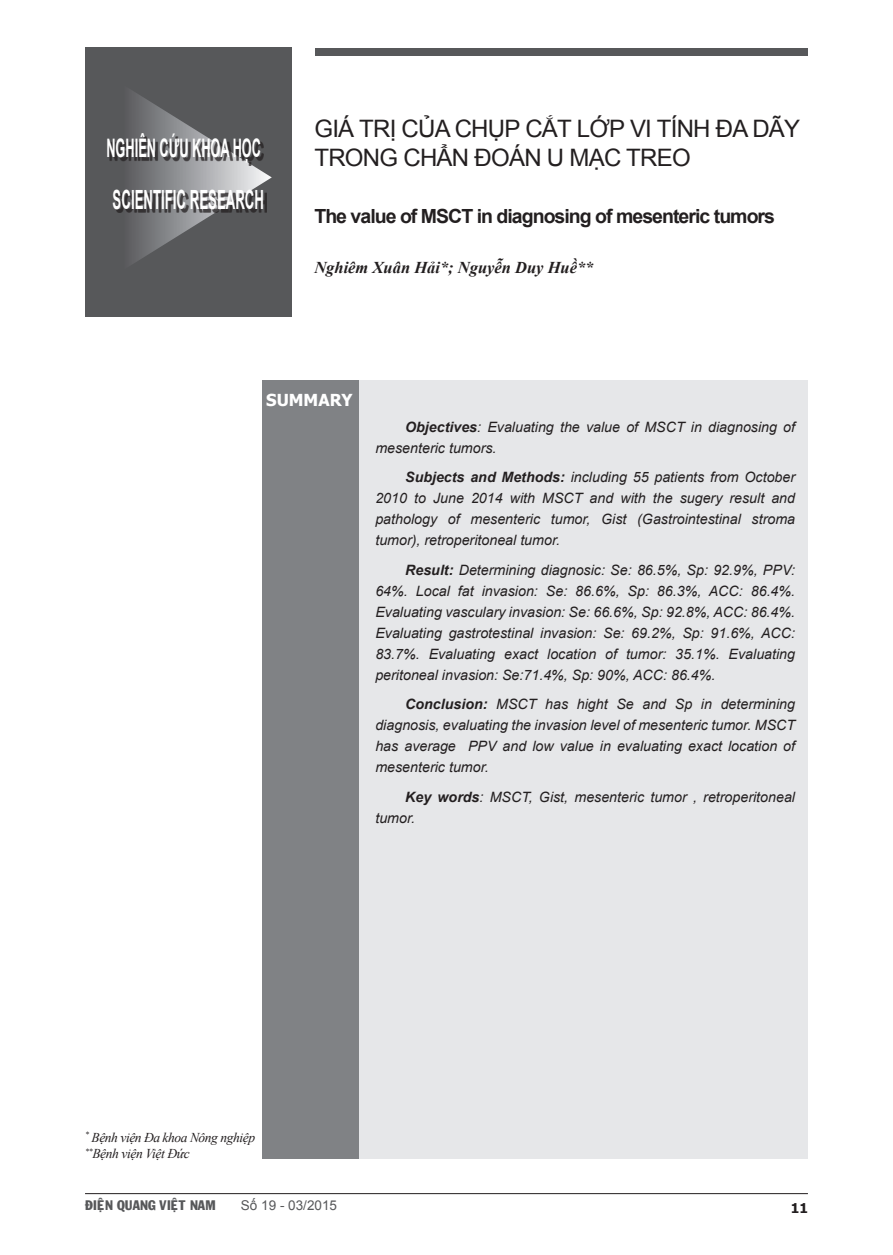
<style>
.page{position:relative;width:893px;height:1255px;background:#fff}
.page>*{position:absolute;margin:0;border:0;box-sizing:border-box;transform-origin:0 0}
.t1{font:700 26.4px "Arial";color:#fff;scale:.5 1}
.t2{font:700 25.5px "Arial";color:#fff;scale:.5 1}
.tit_bai{font:24px/28.8px "Arial";letter-spacing:-.03em;color:#231f20}
.title_tieng_anh{font:700 19.5px "Arial";letter-spacing:-.05em;color:#231f20}
.ten_tg{font:italic 700 16.5px "Times New Roman";color:#231f20}
.t3{font:700 16.5px "Tahoma";color:#fff}
.t4{font:italic 14.25px/21px "Arial";color:#231f20;text-align:justify}
.chu_thich_gach{font:italic 13.5px "Times New Roman";letter-spacing:-.03em;color:#231f20}
.t5{font:13.5px "VNI Franko";color:#57585a}
.t6{font:13.5px "Arial";color:#57585a}
.t7{font:700 13.5px "Tahoma";color:#231f20}
.s1{font-weight:700}
</style>
<div class="page">
<hr style="left:85px;top:1193px;width:723px;height:1px;background:#231f20">
<div style="left:85px;top:48px;width:207px;height:269px;background:#57585a"></div>
<svg style="left:132px;top:91px;width:140px;height:173px"></svg>
<div style="left:110px;top:136px;width:154px;height:30px;background:#231f20;opacity:.75"></div>
<div style="left:115px;top:192px;width:152px;height:21px;background:#231f20;opacity:.75"></div>
<div style="left:316px;top:48px;width:492px;height:7px;background:#57585a"></div>
<div style="left:263px;top:380px;width:545px;height:778px;background:#e6e7e9"></div>
<div style="left:262px;top:380px;width:96px;height:778px;background:#808285"></div>
<p class="t2" style="left:106px;top:131px;width:311px">NGHIÊN CỨU KHOA HỌC</p>
<p class="t1" style="left:113px;top:182px;width:304px">SCIENTIFIC RESEARCH</p>
<p class="tit_bai" style="left:314px;top:115px;width:487px">GIÁ TRỊ CỦA CHỤP CẮT LỚP VI TÍNH ĐA DÃY<br>TRONG CHẨN ĐOÁN U MẠC TREO</p>
<p class="title_tieng_anh" style="left:314px;top:203px;width:462px">The value of MSCT in diagnosing of mesenteric tumors</p>
<p class="ten_tg" style="left:314px;top:256px;width:281px">Nghiêm Xuân Hải*; Nguyễn Duy Huề**</p>
<p class="t3" style="left:266px;top:388px;width:88px">SUMMARY</p>
<p class="t4" style="left:375px;top:416px;width:421px;text-indent:30px"><span class="s1">Objectives</span>: Evaluating the value of MSCT in diagnosing of mesenteric tumors.</p>
<p class="t4" style="left:375px;top:467px;width:421px;text-indent:30px"><span class="s1">Subjects and Methods:</span> including 55 patients from October 2010 to June 2014 with MSCT and with the sugery result and pathology of mesenteric tumor, Gist (Gastrointestinal stroma tumor), retroperitoneal tumor.</p>
<p class="t4" style="left:375px;top:559px;width:421px;text-indent:30px"><span class="s1">Result:</span> Determining diagnosic: Se: 86.5%, Sp: 92.9%, PPV:<br>64%. Local fat invasion: Se: 86.6%, Sp: 86.3%, ACC: 86.4%.<br>Evaluating vasculary invasion: Se: 66.6%, Sp: 92.8%, ACC: 86.4%.<br>Evaluating gastrotestinal invasion: Se: 69.2%, Sp: 91.6%, ACC:<br>83.7%. Evaluating exact location of tumor: 35.1%. Evaluating peritoneal invasion: Se:71.4%, Sp: 90%, ACC: 86.4%.</p>
<p class="t4" style="left:375px;top:694px;width:421px;text-indent:30px"><span class="s1">Conclusion:</span> MSCT has hight Se and Sp in determining diagnosis, evaluating the invasion level of mesenteric tumor. MSCT has average PPV and low value in evaluating exact location of mesenteric tumor.</p>
<p class="t4" style="left:375px;top:786px;width:421px;text-indent:30px"><span class="s1">Key words</span>: MSCT, Gist, mesenteric tumor , retroperitoneal tumor.</p>
<p class="chu_thich_gach" style="left:85px;top:1127px;width:172px"><sup>*</sup> Bệnh viện Đa khoa Nông nghiệp</p>
<p class="chu_thich_gach" style="left:85px;top:1144px;width:106px"><sup>**</sup>Bệnh viện Việt Đức</p>
<p class="t5" style="left:85px;top:1194px;width:132px">ÑIEÄN QUANG VIEÄT NAM</p>
<p class="t6" style="left:241px;top:1196px;width:98px">Số 19 - 03/2015</p>
<p class="t7" style="left:791px;top:1198px;width:19px">11</p>
</div>
